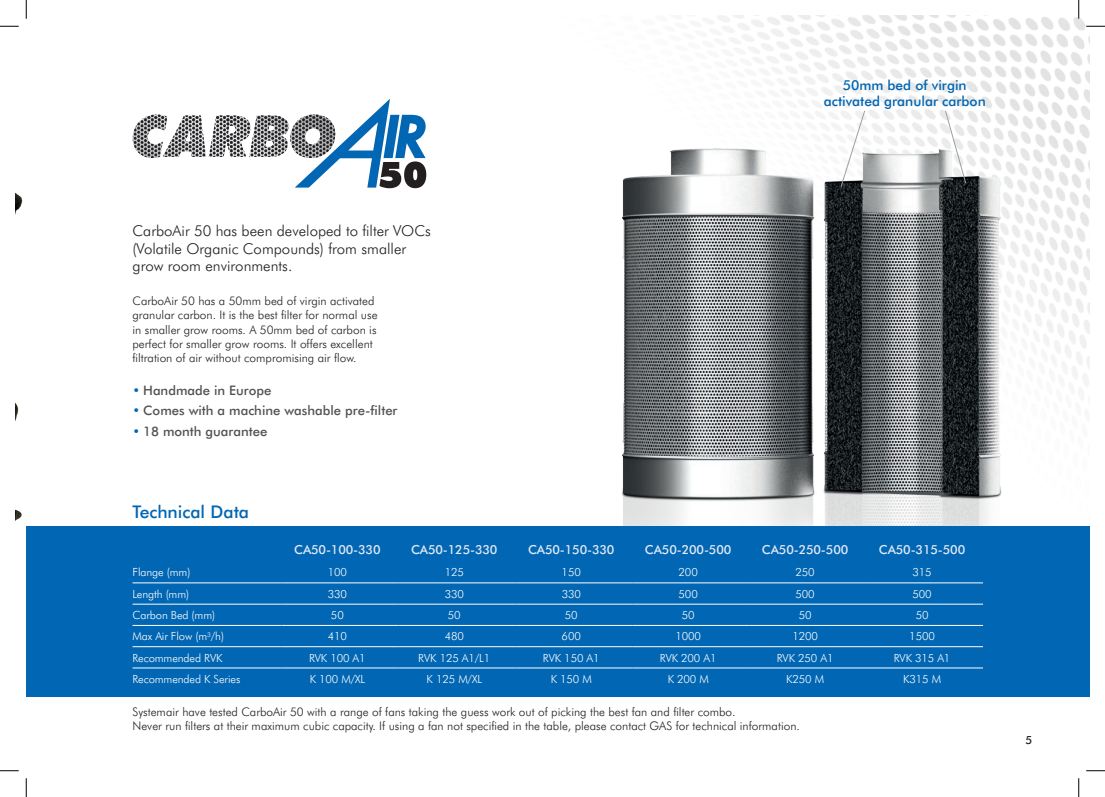
<style>
.page{position:relative;width:1105px;height:797px;background:#fff}
.page>*{position:absolute;margin:0;border:0;box-sizing:border-box;transform-origin:0 0}
.t1{font:500 17.5px "Futura BT";color:#0166b3}
.t2{font:300 15px/17.5px "Futura BT";color:#231f20}
.t3{font:500 13.75px/16.2px "Futura BT";color:#0166b3;text-align:center}
.t4{font:500 13.12px "Futura BT";color:#555252}
.t5{font:500 12.5px "Futura BT";letter-spacing:-.01em;color:#e1e9f6}
.t6{font:300 11.88px/14.4px "Futura BT";color:#231f20}
.t7{font:300 11.25px "Futura BT";letter-spacing:-.01em;color:#fff}
.t8{font:500 11.25px "Futura BT";color:#231f20}
.s1{color:#0166b3}
</style>
<div class="page">
<img style="left:386px;top:16px;width:703px;height:370px">
<img style="left:591px;top:148px;width:442px;height:378px">
<div style="left:26px;top:526px;width:1063px;height:170px;background:#0166b3"></div>
<hr style="left:133px;top:582px;width:148px;height:1px;background:#fff">
<hr style="left:281px;top:582px;width:117px;height:1px;background:#fff">
<hr style="left:398px;top:582px;width:117px;height:1px;background:#fff">
<hr style="left:515px;top:582px;width:117px;height:1px;background:#fff">
<hr style="left:632px;top:582px;width:117px;height:1px;background:#fff">
<hr style="left:749px;top:582px;width:117px;height:1px;background:#fff">
<hr style="left:866px;top:582px;width:117px;height:1px;background:#fff">
<hr style="left:133px;top:604px;width:148px;height:1px;background:#fff">
<hr style="left:281px;top:604px;width:117px;height:1px;background:#fff">
<hr style="left:398px;top:604px;width:117px;height:1px;background:#fff">
<hr style="left:515px;top:604px;width:117px;height:1px;background:#fff">
<hr style="left:632px;top:604px;width:117px;height:1px;background:#fff">
<hr style="left:749px;top:604px;width:117px;height:1px;background:#fff">
<hr style="left:866px;top:604px;width:117px;height:1px;background:#fff">
<hr style="left:133px;top:625px;width:148px;height:1px;background:#fff">
<hr style="left:281px;top:625px;width:117px;height:1px;background:#fff">
<hr style="left:398px;top:625px;width:117px;height:1px;background:#fff">
<hr style="left:515px;top:625px;width:117px;height:1px;background:#fff">
<hr style="left:632px;top:625px;width:117px;height:1px;background:#fff">
<hr style="left:749px;top:625px;width:117px;height:1px;background:#fff">
<hr style="left:866px;top:625px;width:117px;height:1px;background:#fff">
<hr style="left:133px;top:646px;width:148px;height:1px;background:#fff">
<hr style="left:281px;top:646px;width:117px;height:1px;background:#fff">
<hr style="left:398px;top:646px;width:117px;height:1px;background:#fff">
<hr style="left:515px;top:646px;width:117px;height:1px;background:#fff">
<hr style="left:632px;top:646px;width:117px;height:1px;background:#fff">
<hr style="left:749px;top:646px;width:117px;height:1px;background:#fff">
<hr style="left:866px;top:646px;width:117px;height:1px;background:#fff">
<hr style="left:133px;top:667px;width:148px;height:1px;background:#fff">
<hr style="left:281px;top:667px;width:117px;height:1px;background:#fff">
<hr style="left:398px;top:667px;width:117px;height:1px;background:#fff">
<hr style="left:515px;top:667px;width:117px;height:1px;background:#fff">
<hr style="left:632px;top:667px;width:117px;height:1px;background:#fff">
<hr style="left:749px;top:667px;width:117px;height:1px;background:#fff">
<hr style="left:866px;top:667px;width:117px;height:1px;background:#fff">
<svg style="left:840px;top:110px;width:26px;height:78px"></svg>
<svg style="left:944px;top:110px;width:23px;height:74px"></svg>
<img style="left:16px;top:193px;width:7px;height:579px">
<svg style="left:133px;top:99px;width:293px;height:89px"></svg>
<svg style="left:0;top:25px;width:19px;height:2px"></svg>
<svg style="left:1086px;top:25px;width:19px;height:2px"></svg>
<svg style="left:0;top:770px;width:19px;height:1px"></svg>
<svg style="left:1086px;top:770px;width:19px;height:1px"></svg>
<svg style="left:25px;top:0;width:2px;height:19px"></svg>
<svg style="left:25px;top:778px;width:2px;height:19px"></svg>
<svg style="left:1078px;top:0;width:1px;height:19px"></svg>
<svg style="left:1078px;top:778px;width:1px;height:19px"></svg>
<p class="t3" style="left:824px;top:77px;width:164px">50mm bed of virgin activated granular carbon</p>
<p class="t2" style="left:133px;top:222px;width:300px">CarboAir 50 has been developed to filter VOCs (Volatile Organic Compounds) from smaller grow room environments.</p>
<p class="t6" style="left:133px;top:293px;width:247px">CarboAir 50 has a 50mm bed of virgin activated granular carbon. It is the best filter for normal use in smaller grow rooms. A 50mm bed of carbon is perfect for smaller grow rooms. It offers excellent filtration of air without compromising air flow.</p>
<p class="t4" style="left:133px;top:382px;width:140px"><span class="s1">•</span> Handmade in Europe</p>
<p class="t4" style="left:133px;top:402px;width:266px"><span class="s1">•</span> Comes with a machine washable pre-filter</p>
<p class="t4" style="left:133px;top:423px;width:136px"><span class="s1">•</span> 18 month guarantee</p>
<h1 class="t1" style="left:133px;top:501px;width:118px">Technical Data</h1>
<p class="t5" style="left:294px;top:542px;width:88px">CA50-100-330</p>
<p class="t5" style="left:411px;top:542px;width:88px">CA50-125-330</p>
<p class="t5" style="left:528px;top:542px;width:88px">CA50-150-330</p>
<p class="t5" style="left:645px;top:542px;width:88px">CA50-200-500</p>
<p class="t5" style="left:762px;top:542px;width:88px">CA50-250-500</p>
<p class="t5" style="left:879px;top:542px;width:88px">CA50-315-500</p>
<p class="t7" style="left:133px;top:565px;width:59px">Flange (mm)</p>
<p class="t7" style="left:328px;top:565px;width:21px">100</p>
<p class="t7" style="left:445px;top:565px;width:21px">125</p>
<p class="t7" style="left:562px;top:565px;width:21px">150</p>
<p class="t7" style="left:679px;top:565px;width:21px">200</p>
<p class="t7" style="left:795px;top:565px;width:21px">250</p>
<p class="t7" style="left:912px;top:565px;width:21px">315</p>
<p class="t7" style="left:133px;top:587px;width:58px">Length (mm)</p>
<p class="t7" style="left:328px;top:587px;width:21px">330</p>
<p class="t7" style="left:445px;top:587px;width:21px">330</p>
<p class="t7" style="left:562px;top:587px;width:21px">330</p>
<p class="t7" style="left:679px;top:587px;width:21px">500</p>
<p class="t7" style="left:795px;top:587px;width:21px">500</p>
<p class="t7" style="left:912px;top:587px;width:21px">500</p>
<p class="t7" style="left:133px;top:608px;width:84px">Carbon Bed (mm)</p>
<p class="t7" style="left:331px;top:608px;width:14px">50</p>
<p class="t7" style="left:448px;top:608px;width:14px">50</p>
<p class="t7" style="left:565px;top:608px;width:14px">50</p>
<p class="t7" style="left:682px;top:608px;width:14px">50</p>
<p class="t7" style="left:799px;top:608px;width:14px">50</p>
<p class="t7" style="left:916px;top:608px;width:14px">50</p>
<p class="t7" style="left:133px;top:629px;width:93px">Max Air Flow (m<sup>3</sup>/h)</p>
<p class="t7" style="left:328px;top:629px;width:21px">410</p>
<p class="t7" style="left:445px;top:629px;width:21px">480</p>
<p class="t7" style="left:562px;top:629px;width:21px">600</p>
<p class="t7" style="left:675px;top:629px;width:27px">1000</p>
<p class="t7" style="left:792px;top:629px;width:27px">1200</p>
<p class="t7" style="left:909px;top:629px;width:27px">1500</p>
<p class="t7" style="left:133px;top:650px;width:91px">Recommended RVK</p>
<p class="t7" style="left:309px;top:650px;width:58px">RVK 100 A1</p>
<p class="t7" style="left:418px;top:650px;width:74px">RVK 125 A1/L1</p>
<p class="t7" style="left:543px;top:650px;width:58px">RVK 150 A1</p>
<p class="t7" style="left:660px;top:650px;width:58px">RVK 200 A1</p>
<p class="t7" style="left:777px;top:650px;width:58px">RVK 250 A1</p>
<p class="t7" style="left:894px;top:650px;width:58px">RVK 315 A1</p>
<p class="t7" style="left:133px;top:672px;width:109px">Recommended K Series</p>
<p class="t7" style="left:310px;top:672px;width:57px">K 100 M/XL</p>
<p class="t7" style="left:427px;top:672px;width:57px">K 125 M/XL</p>
<p class="t7" style="left:551px;top:672px;width:43px">K 150 M</p>
<p class="t7" style="left:668px;top:672px;width:43px">K 200 M</p>
<p class="t7" style="left:786px;top:672px;width:39px">K250 M</p>
<p class="t7" style="left:903px;top:672px;width:39px">K315 M</p>
<p class="t6" style="left:133px;top:704px;width:669px">Systemair have tested CarboAir 50 with a range of fans taking the guess work out of picking the best fan and filter combo.<br>Never run filters at their maximum cubic capacity. If using a fan not specified in the table, please contact GAS for technical information.</p>
<p class="t8" style="left:1025px;top:733px;width:8px">5</p>
</div>
